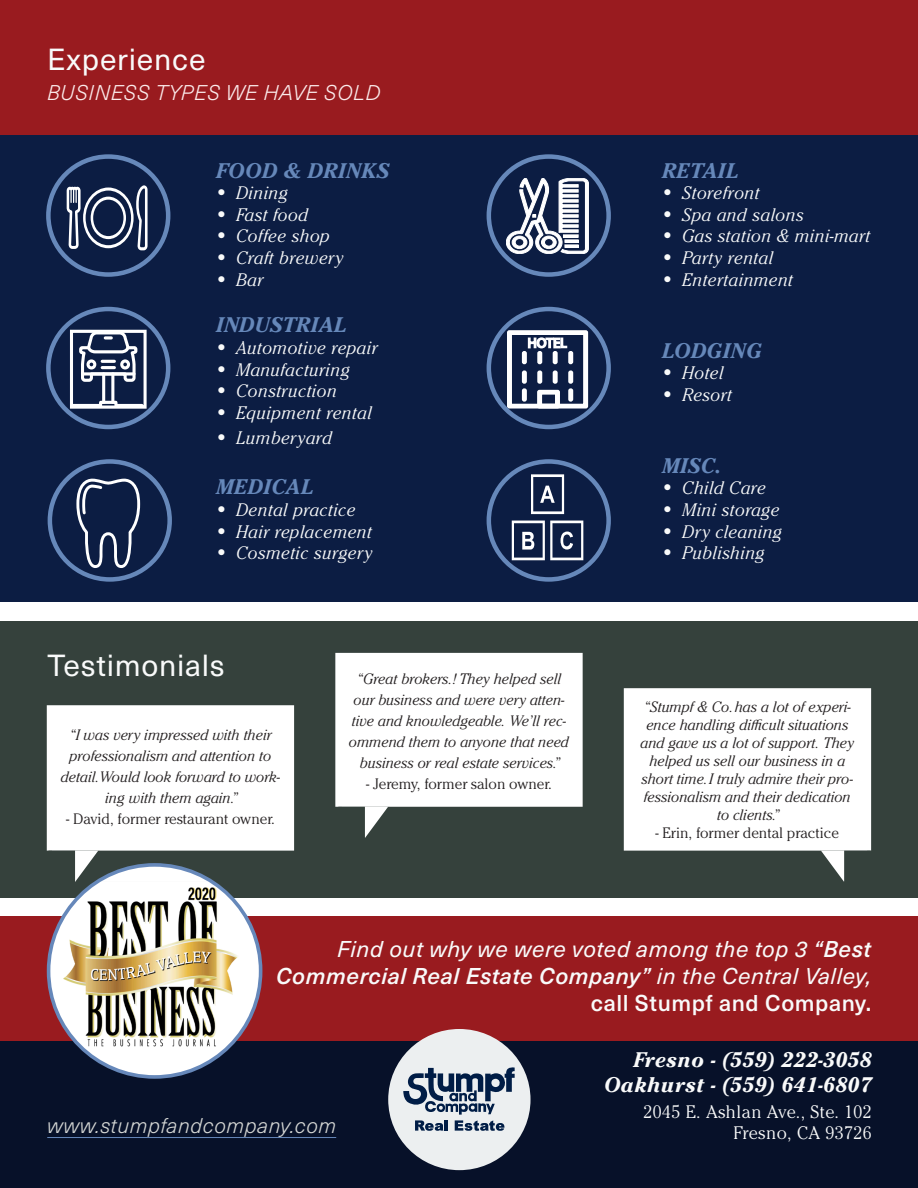
<style>
.page{position:relative;width:918px;height:1188px;background:#fff}
.page>*{position:absolute;margin:0;border:0;box-sizing:border-box;transform-origin:0 0}
.t1{font:30px "Neue Haas Unica W1 G";letter-spacing:.025em;color:#f9fafa}
.Heading_on_Dark{font:italic 22.5px/27px "Neue Haas Unica W1 G";letter-spacing:.025em;color:#f9fafa;text-align:right}
.Body_on_Dark{font:italic 700 21px "Cheltenham ITC Pro";letter-spacing:.025em;color:#6688ba}
.Body_on_Dark-2{font:italic 700 21px "Cheltenham ITC Pro";letter-spacing:.025em;color:#f9fafa}
.Body_on_Dark-3{font:italic 300 21px "Neue Haas Unica W1 G";letter-spacing:.025em;color:#d4d6d4}
.t2{font:italic 300 21px "Neue Haas Unica W1 G";letter-spacing:.025em;color:#fbeaea}
.t3{font:italic 300 18px "Cheltenham ITC Pro";letter-spacing:.025em;color:#f9fafa}
.Body_on_Dark-4{font:300 18px "Cheltenham ITC Pro";letter-spacing:.025em;color:#f9fafa}
.t4{font:italic 300 15px/21px "Cheltenham ITC Pro";color:#231f20;text-align:center}
.t5{font:300 15px "Cheltenham ITC Pro";color:#231f20}
.s1{font-weight:500}
.s2{font-weight:500;font-style:normal}
</style>
<div class="page">
<div style="left:0;top:1041px;width:918px;height:147px;background:#071129"></div>
<div style="left:0;top:917px;width:918px;height:124px;background:#991b1f"></div>
<div style="left:0;top:135px;width:918px;height:466px;background:#0c1d43"></div>
<div style="left:0;top:0;width:918px;height:135px;background:#991b1f"></div>
<div style="left:0;top:621px;width:918px;height:276px;background:#35413c"></div>
<hr style="left:47px;top:1137px;width:289px;height:1px;background:#6688ba">
<svg style="left:49px;top:865px;width:212px;height:212px;background:#e7ecf4"></svg>
<img style="left:49px;top:881px;width:212px;height:176px">
<div style="left:388px;top:1029px;width:143px;height:141px;background:#eceff0;border-radius:50%"></div>
<svg style="left:403px;top:1067px;width:112px;height:64px"></svg>
<div style="left:47px;top:705px;width:247px;height:146px;background:#fff;border:3px solid #fff"></div>
<div style="left:335px;top:653px;width:248px;height:154px;background:#fff;border:3px solid #fff"></div>
<div style="left:624px;top:688px;width:247px;height:163px;background:#fff;border:3px solid #fff"></div>
<svg style="left:49px;top:849px;width:52px;height:35px"></svg>
<div style="left:48px;top:851px;width:27px;height:35px;background:#35413c"></div>
<svg style="left:339px;top:805px;width:52px;height:33px"></svg>
<div style="left:338px;top:807px;width:27px;height:36px;background:#35413c"></div>
<svg style="left:818px;top:849px;width:52px;height:33px"></svg>
<div style="left:844px;top:851px;width:27px;height:35px;background:#35413c"></div>
<svg style="left:67px;top:185px;width:81px;height:65px"></svg>
<div style="left:46px;top:154px;width:124px;height:123px;border:4px solid #6688ba;border-radius:50%"></div>
<svg style="left:79px;top:334px;width:59px;height:49px"></svg>
<hr style="left:83px;top:372px;width:51px;height:3px;background:#fff">
<hr style="left:102px;top:374px;width:3px;height:28px;background:#fff">
<hr style="left:111px;top:374px;width:3px;height:28px;background:#fff">
<svg style="left:74px;top:399px;width:69px;height:6px"></svg>
<div style="left:70px;top:330px;width:77px;height:79px;border:3px solid #fff"></div>
<div style="left:46px;top:307px;width:124px;height:122px;border:4px solid #6688ba;border-radius:50%"></div>
<svg style="left:75px;top:478px;width:67px;height:92px"></svg>
<div style="left:48px;top:459px;width:124px;height:123px;border:4px solid #6688ba;border-radius:50%"></div>
<svg style="left:506px;top:178px;width:83px;height:76px"></svg>
<div style="left:487px;top:154px;width:124px;height:123px;border:4px solid #6688ba;border-radius:50%"></div>
<svg style="left:506px;top:329px;width:83px;height:80px"></svg>
<div style="left:487px;top:307px;width:124px;height:122px;border:4px solid #6688ba;border-radius:50%"></div>
<svg style="left:531px;top:474px;width:33px;height:40px"></svg>
<svg style="left:512px;top:521px;width:71px;height:39px"></svg>
<div style="left:487px;top:459px;width:124px;height:123px;border:4px solid #6688ba;border-radius:50%"></div>
<p class="t1" style="left:47px;top:37px;width:160px">Experience</p>
<p class="t2" style="left:47px;top:78px;width:335px">BUSINESS TYPES WE HAVE SOLD</p>
<p class="Body_on_Dark" style="left:216px;top:157px;width:175px">FOOD &amp; DRINKS</p>
<p class="t3" style="left:216px;top:182px;width:74px">• Dining</p>
<p class="t3" style="left:216px;top:204px;width:94px">• Fast food</p>
<p class="t3" style="left:216px;top:226px;width:115px">• Coffee shop</p>
<p class="t3" style="left:216px;top:247px;width:129px">• Craft brewery</p>
<p class="t3" style="left:216px;top:269px;width:49px">• Bar</p>
<p class="Body_on_Dark" style="left:216px;top:312px;width:132px">INDUSTRIAL</p>
<p class="t3" style="left:216px;top:337px;width:163px">• Automotive repair</p>
<p class="t3" style="left:216px;top:359px;width:136px">• Manufacturing</p>
<p class="t3" style="left:216px;top:380px;width:122px">• Construction</p>
<p class="t3" style="left:216px;top:402px;width:157px">• Equipment rental</p>
<p class="t3" style="left:216px;top:427px;width:117px">• Lumberyard</p>
<p class="Body_on_Dark" style="left:216px;top:474px;width:99px">MEDICAL</p>
<p class="t3" style="left:216px;top:499px;width:141px">• Dental practice</p>
<p class="t3" style="left:216px;top:521px;width:157px">• Hair replacement</p>
<p class="t3" style="left:216px;top:542px;width:158px">• Cosmetic surgery</p>
<p class="t1" style="left:48px;top:643px;width:179px">Testimonials</p>
<p class="t4" style="left:61px;top:725px;width:221px">“I was very impressed with their professionalism and attention to detail.Would look forward to work&shy;ing with them again.”</p>
<p class="t5" style="left:66px;top:810px;width:210px">- David, former restaurant owner.</p>
<p class="t4" style="left:349px;top:669px;width:222px">“Great brokers.! They helped sell our business and were very atten&shy;tive and knowledgeable. We’ll rec&shy;ommend them to anyone that need business or real estate services.”</p>
<p class="t5" style="left:366px;top:775px;width:187px">- Jeremy, former salon owner.</p>
<p class="Body_on_Dark" style="left:662px;top:157px;width:78px">RETAIL</p>
<p class="t3" style="left:662px;top:182px;width:99px">• Storefront</p>
<p class="t3" style="left:662px;top:204px;width:143px">• Spa and salons</p>
<p class="t3" style="left:662px;top:226px;width:210px">• Gas station &amp; mini-mart</p>
<p class="t3" style="left:662px;top:247px;width:113px">• Party rental</p>
<p class="t3" style="left:662px;top:269px;width:133px">• Entertainment</p>
<p class="Body_on_Dark" style="left:662px;top:337px;width:101px">LODGING</p>
<p class="t3" style="left:662px;top:362px;width:63px">• Hotel</p>
<p class="t3" style="left:662px;top:384px;width:71px">• Resort</p>
<p class="Body_on_Dark" style="left:662px;top:452px;width:61px">MISC.</p>
<p class="t3" style="left:662px;top:478px;width:106px">• Child Care</p>
<p class="t3" style="left:662px;top:499px;width:119px">• Mini storage</p>
<p class="t3" style="left:662px;top:521px;width:122px">• Dry cleaning</p>
<p class="t3" style="left:662px;top:542px;width:105px">• Publishing</p>
<p class="t4" style="left:640px;top:697px;width:215px;line-height:18px">“Stumpf &amp; Co. has a lot of experi&shy;ence handling difficult situations and gave us a lot of support. They helped us sell our business in a short time. I truly admire their pro&shy;fessionalism and their dedication to clients.”</p>
<p class="t5" style="left:656px;top:823px;width:185px">- Erin, former dental practice</p>
<p class="Heading_on_Dark" style="left:276px;top:934px;width:597px">Find out why we were voted among the top 3 <span class="s1">“Best<br>Commercial Real Estate Company”</span> in the Central Valley, <span class="s2">call Stumpf and Company.</span></p>
<p class="Body_on_Dark-2" style="left:634px;top:1046px;width:240px">Fresno - (559) 222-3058</p>
<p class="Body_on_Dark-2" style="left:604px;top:1072px;width:269px">Oakhurst - (559) 641-6807</p>
<p class="Body_on_Dark-4" style="left:644px;top:1101px;width:230px">2045 E. Ashlan Ave., Ste. 102</p>
<p class="Body_on_Dark-3" style="left:47px;top:1110px;width:290px">www.stumpfandcompany.com</p>
<p class="Body_on_Dark-4" style="left:734px;top:1122px;width:140px">Fresno, CA 93726</p>
</div>
